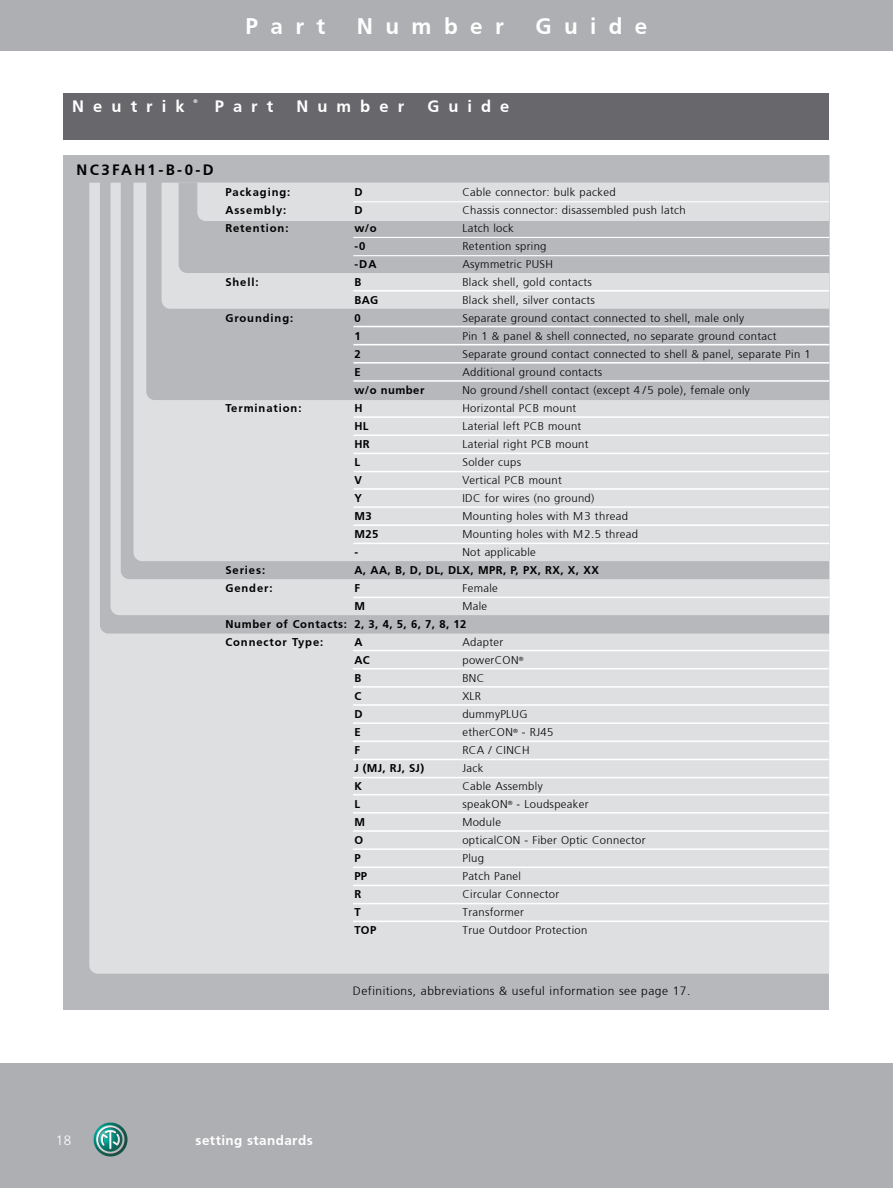
<style>
.page{position:relative;width:893px;height:1188px;background:#fff}
.page>*{position:absolute;margin:0;border:0;box-sizing:border-box;transform-origin:0 0}
.t1{font:700 22.5px "Frutiger";letter-spacing:.55em;color:#fff}
.t2{font:700 16.5px "Frutiger";letter-spacing:.55em;color:#fff}
.t3{font:700 15px "Frutiger";letter-spacing:.16em;color:#000}
.t4{font:700 13.5px "Frutiger";letter-spacing:.03em;color:#fff}
.t5{font:300 13.5px "Frutiger";color:#fff}
.t6{font:300 12px "Frutiger";letter-spacing:.04em;color:#000}
.t7{font:300 11.25px "Frutiger";letter-spacing:.03em;color:#000}
.t8{font:700 11.25px "Frutiger";letter-spacing:.08em;color:#000}
.t9{font:700 11.25px/18px "Frutiger";letter-spacing:.06em;color:#000}
.t10{font:700 11.25px "Frutiger";letter-spacing:.04em;color:#000}
.t11{font:700 5.25px "Frutiger";color:#fff}
</style>
<div class="page">
<div style="left:0;top:0;width:893px;height:51px;background:#aeafb2"></div>
<div style="left:0;top:1063px;width:893px;height:125px;background:#aeafb2"></div>
<img style="left:94px;top:1123px;width:33px;height:33px">
<div style="left:64px;top:94px;width:765px;height:46px;background:#68676c"></div>
<div style="left:64px;top:155px;width:765px;height:855px;background:#b6b8bb"></div>
<div style="left:89px;top:183px;width:740px;height:791px;background:#dddfe0"></div>
<svg style="left:100px;top:182px;width:729px;height:452px"></svg>
<div style="left:111px;top:183px;width:718px;height:432px;background:#dddfe0"></div>
<svg style="left:121px;top:182px;width:708px;height:397px"></svg>
<div style="left:134px;top:183px;width:695px;height:378px;background:#dddfe0"></div>
<svg style="left:146px;top:182px;width:683px;height:218px"></svg>
<div style="left:162px;top:183px;width:667px;height:126px;background:#dddfe0"></div>
<svg style="left:179px;top:183px;width:650px;height:90px"></svg>
<div style="left:197px;top:183px;width:632px;height:38px;background:#dddfe0"></div>
<hr style="left:353px;top:237px;width:476px;height:1px;background:#fff">
<hr style="left:353px;top:255px;width:476px;height:1px;background:#fff">
<hr style="left:353px;top:201px;width:476px;height:1px;background:#fff">
<hr style="left:353px;top:290px;width:476px;height:1px;background:#fff">
<hr style="left:353px;top:326px;width:476px;height:1px;background:#fff">
<hr style="left:353px;top:344px;width:476px;height:1px;background:#fff">
<hr style="left:353px;top:362px;width:476px;height:1px;background:#fff">
<hr style="left:353px;top:380px;width:476px;height:2px;background:#fff">
<hr style="left:353px;top:416px;width:476px;height:2px;background:#fff">
<hr style="left:353px;top:435px;width:476px;height:1px;background:#fff">
<hr style="left:353px;top:453px;width:476px;height:1px;background:#fff">
<hr style="left:353px;top:471px;width:476px;height:1px;background:#fff">
<hr style="left:353px;top:650px;width:476px;height:1px;background:#fff">
<hr style="left:353px;top:668px;width:476px;height:1px;background:#fff">
<hr style="left:353px;top:686px;width:476px;height:2px;background:#fff">
<hr style="left:353px;top:704px;width:476px;height:2px;background:#fff">
<hr style="left:353px;top:723px;width:476px;height:1px;background:#fff">
<hr style="left:353px;top:741px;width:476px;height:1px;background:#fff">
<hr style="left:353px;top:759px;width:476px;height:1px;background:#fff">
<hr style="left:353px;top:777px;width:476px;height:1px;background:#fff">
<hr style="left:353px;top:794px;width:476px;height:1px;background:#fff">
<hr style="left:353px;top:812px;width:476px;height:2px;background:#fff">
<hr style="left:353px;top:830px;width:476px;height:2px;background:#fff">
<hr style="left:353px;top:849px;width:476px;height:1px;background:#fff">
<hr style="left:353px;top:867px;width:476px;height:1px;background:#fff">
<hr style="left:353px;top:885px;width:476px;height:1px;background:#fff">
<hr style="left:353px;top:903px;width:476px;height:1px;background:#fff">
<hr style="left:353px;top:921px;width:476px;height:1px;background:#fff">
<hr style="left:353px;top:488px;width:476px;height:2px;background:#fff">
<hr style="left:353px;top:506px;width:476px;height:2px;background:#fff">
<hr style="left:353px;top:525px;width:476px;height:1px;background:#fff">
<hr style="left:353px;top:543px;width:476px;height:1px;background:#fff">
<hr style="left:353px;top:597px;width:476px;height:1px;background:#fff">
<h1 class="t1" style="left:246px;top:13px;width:81px">Part</h1>
<h1 class="t1" style="left:357px;top:13px;width:148px">Number</h1>
<h1 class="t1" style="left:535px;top:13px;width:114px">Guide</h1>
<h2 class="t2" style="left:72px;top:96px;width:114px">Neutrik</h2>
<p class="t11" style="left:194px;top:98px;width:6px">®</p>
<h2 class="t2" style="left:215px;top:96px;width:60px">Part</h2>
<h2 class="t2" style="left:296px;top:96px;width:109px">Number</h2>
<h2 class="t2" style="left:427px;top:96px;width:84px">Guide</h2>
<h3 class="t3" style="left:77px;top:161px;width:139px">NC3FAH1-B-0-D</h3>
<p class="t8" style="left:225px;top:185px;width:66px">Packaging:</p>
<p class="t8" style="left:354px;top:185px;width:10px">D</p>
<p class="t7" style="left:462px;top:186px;width:155px">Cable connector: bulk packed</p>
<p class="t8" style="left:225px;top:203px;width:62px">Assembly:</p>
<p class="t8" style="left:354px;top:203px;width:10px">D</p>
<p class="t7" style="left:462px;top:204px;width:225px">Chassis connector: disassembled push latch</p>
<p class="t8" style="left:225px;top:221px;width:65px">Retention:</p>
<p class="t8" style="left:354px;top:221px;width:24px">w/o</p>
<p class="t7" style="left:462px;top:222px;width:53px">Latch lock</p>
<p class="t8" style="left:354px;top:239px;width:13px">-0</p>
<p class="t7" style="left:462px;top:240px;width:86px">Retention spring</p>
<p class="t8" style="left:354px;top:257px;width:24px">-DA</p>
<p class="t7" style="left:462px;top:258px;width:92px">Asymmetric PUSH</p>
<p class="t8" style="left:225px;top:275px;width:35px">Shell:</p>
<p class="t8" style="left:354px;top:275px;width:8px">B</p>
<p class="t7" style="left:462px;top:276px;width:131px">Black shell, gold contacts</p>
<p class="t8" style="left:354px;top:293px;width:26px">BAG</p>
<p class="t7" style="left:462px;top:294px;width:134px">Black shell, silver contacts</p>
<p class="t8" style="left:225px;top:311px;width:69px">Grounding:</p>
<p class="t8" style="left:354px;top:311px;width:8px">0</p>
<p class="t7" style="left:462px;top:312px;width:283px">Separate ground contact connected to shell, male only</p>
<p class="t8" style="left:354px;top:329px;width:8px">1</p>
<p class="t7" style="left:462px;top:330px;width:316px">Pin 1 &amp; panel &amp; shell connected, no separate ground contact</p>
<p class="t8" style="left:354px;top:347px;width:8px">2</p>
<p class="t7" style="left:462px;top:348px;width:350px">Separate ground contact connected to shell &amp; panel, separate Pin 1</p>
<p class="t8" style="left:354px;top:365px;width:8px">E</p>
<p class="t7" style="left:462px;top:366px;width:141px">Additional ground contacts</p>
<p class="t8" style="left:354px;top:383px;width:71px">w/o number</p>
<p class="t7" style="left:462px;top:384px;width:289px">No ground / shell contact (except 4 / 5 pole), female only</p>
<p class="t8" style="left:225px;top:401px;width:78px">Termination:</p>
<p class="t8" style="left:354px;top:401px;width:10px">H</p>
<p class="t7" style="left:462px;top:402px;width:115px">Horizontal PCB mount</p>
<p class="t8" style="left:354px;top:419px;width:16px">HL</p>
<p class="t7" style="left:462px;top:420px;width:120px">Laterial left PCB mount</p>
<p class="t8" style="left:354px;top:437px;width:17px">HR</p>
<p class="t7" style="left:462px;top:438px;width:128px">Laterial right PCB mount</p>
<p class="t8" style="left:354px;top:455px;width:7px">L</p>
<p class="t7" style="left:462px;top:456px;width:60px">Solder cups</p>
<p class="t8" style="left:354px;top:473px;width:9px">V</p>
<p class="t7" style="left:462px;top:474px;width:101px">Vertical PCB mount</p>
<p class="t8" style="left:354px;top:491px;width:9px">Y</p>
<p class="t7" style="left:462px;top:492px;width:133px">IDC for wires (no ground)</p>
<p class="t8" style="left:354px;top:509px;width:19px">M3</p>
<p class="t7" style="left:462px;top:510px;width:167px">Mounting holes with M3 thread</p>
<p class="t8" style="left:354px;top:527px;width:26px">M25</p>
<p class="t7" style="left:462px;top:528px;width:177px">Mounting holes with M2.5 thread</p>
<p class="t8" style="left:354px;top:545px;width:5px">-</p>
<p class="t7" style="left:462px;top:546px;width:75px">Not applicable</p>
<p class="t8" style="left:225px;top:563px;width:41px">Series:</p>
<p class="t10" style="left:354px;top:563px;width:246px">A, AA, B, D, DL, DLX, MPR, P, PX, RX, X, XX</p>
<p class="t8" style="left:225px;top:581px;width:49px">Gender:</p>
<p class="t8" style="left:354px;top:581px;width:7px">F</p>
<p class="t7" style="left:462px;top:582px;width:37px">Female</p>
<p class="t8" style="left:354px;top:599px;width:12px">M</p>
<p class="t7" style="left:462px;top:600px;width:26px">Male</p>
<p class="t9" style="left:225px;top:615px;width:243px">Number of Contacts: 2, 3, 4, 5, 6, 7, 8, 12<br>Connector Type:</p>
<p class="t8" style="left:354px;top:635px;width:10px">A</p>
<p class="t7" style="left:462px;top:636px;width:42px">Adapter</p>
<p class="t8" style="left:354px;top:653px;width:17px">AC</p>
<p class="t7" style="left:462px;top:654px;width:63px">powerCON<sup>®</sup></p>
<p class="t8" style="left:354px;top:671px;width:8px">B</p>
<p class="t7" style="left:462px;top:672px;width:23px">BNC</p>
<p class="t8" style="left:354px;top:689px;width:8px">C</p>
<p class="t7" style="left:462px;top:690px;width:20px">XLR</p>
<p class="t8" style="left:354px;top:707px;width:10px">D</p>
<p class="t7" style="left:462px;top:708px;width:67px">dummyPLUG</p>
<p class="t8" style="left:354px;top:725px;width:8px">E</p>
<p class="t7" style="left:462px;top:726px;width:92px">etherCON<sup>®</sup> - RJ45</p>
<p class="t8" style="left:354px;top:743px;width:7px">F</p>
<p class="t7" style="left:462px;top:744px;width:69px">RCA / CINCH</p>
<p class="t8" style="left:354px;top:761px;width:71px">J (MJ, RJ, SJ)</p>
<p class="t7" style="left:462px;top:762px;width:23px">Jack</p>
<p class="t8" style="left:354px;top:779px;width:9px">K</p>
<p class="t7" style="left:462px;top:780px;width:82px">Cable Assembly</p>
<p class="t8" style="left:354px;top:797px;width:7px">L</p>
<p class="t7" style="left:462px;top:798px;width:128px">speakON<sup>®</sup> - Loudspeaker</p>
<p class="t8" style="left:354px;top:815px;width:12px">M</p>
<p class="t7" style="left:462px;top:816px;width:40px">Module</p>
<p class="t8" style="left:354px;top:833px;width:10px">O</p>
<p class="t7" style="left:462px;top:834px;width:185px">opticalCON - Fiber Optic Connector</p>
<p class="t8" style="left:354px;top:851px;width:8px">P</p>
<p class="t7" style="left:462px;top:852px;width:23px">Plug</p>
<p class="t8" style="left:354px;top:869px;width:14px">PP</p>
<p class="t7" style="left:462px;top:870px;width:60px">Patch Panel</p>
<p class="t8" style="left:354px;top:887px;width:8px">R</p>
<p class="t7" style="left:462px;top:888px;width:98px">Circular Connector</p>
<p class="t8" style="left:354px;top:905px;width:8px">T</p>
<p class="t7" style="left:462px;top:906px;width:63px">Transformer</p>
<p class="t8" style="left:354px;top:923px;width:23px">TOP</p>
<p class="t7" style="left:462px;top:924px;width:126px">True Outdoor Protection</p>
<p class="t6" style="left:353px;top:984px;width:339px">Definitions, abbreviations &amp; useful information see page 17.</p>
<p class="t5" style="left:56px;top:1132px;width:17px">18</p>
<p class="t4" style="left:196px;top:1132px;width:119px">setting standards</p>
</div>
